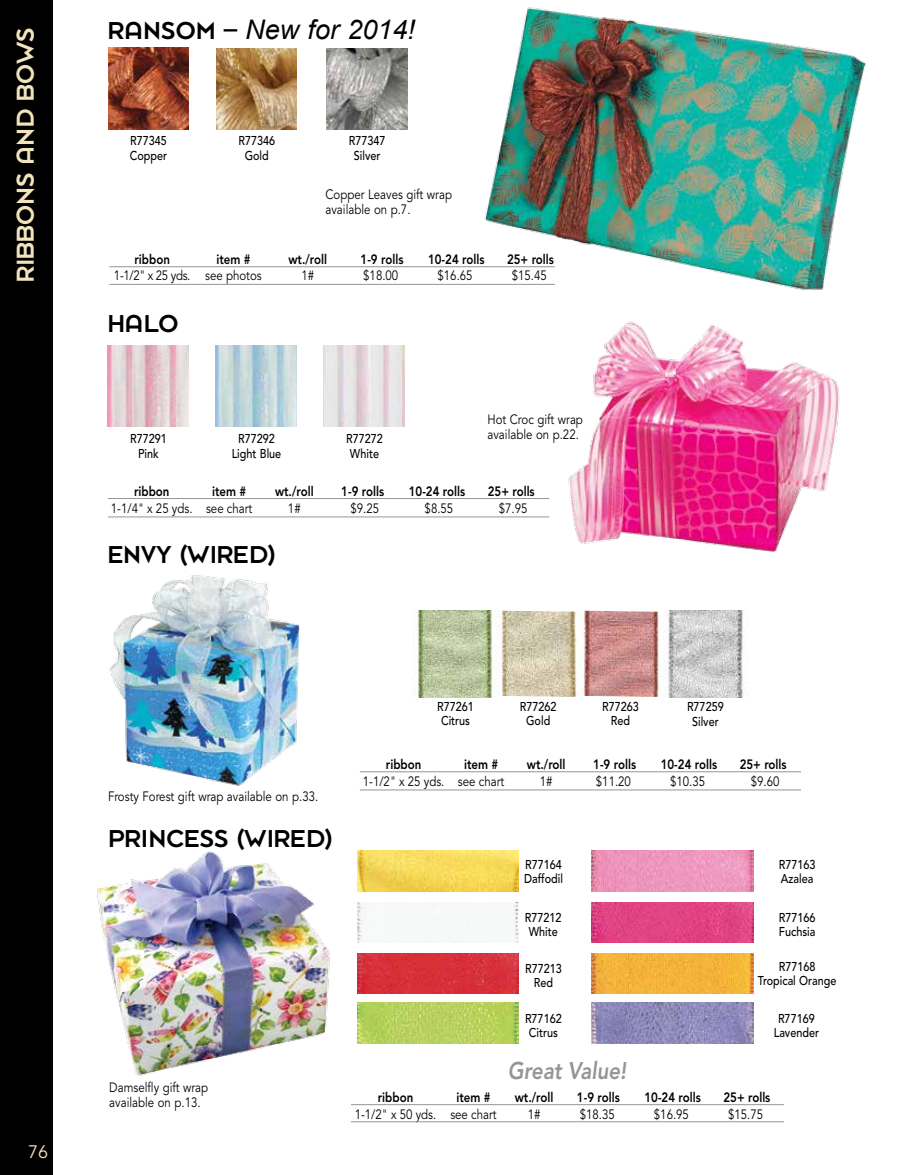
<style>
.page{position:relative;width:918px;height:1175px;background:#fff}
.page>*{position:absolute;margin:0;border:0;box-sizing:border-box;transform-origin:0 0}
.t1{font:27px "Dessau Pro";color:#000}
.t2{font:italic 27px "Arial";color:#000}
.t3{font:27px "Dessau Pro";color:#f1e3ba}
.t4{font:italic 800 24px "Avenir LT Std";color:#939598;scale:.85 1}
.t5{font:18px "Avenir LT Std";color:#f1e3ba}
.t6{font:13.5px/15.1px "Avenir LT Std";color:#000;scale:.85 1}
.t7{font:800 13.5px "Avenir LT Std";color:#000;scale:.85 1}
.t8{font:500 12.75px/14.2px "Avenir LT Std";color:#000;text-align:center;scale:.85 1}
.s1{font-family:"Dessau Pro";font-style:normal}
</style>
<div class="page">
<div style="left:0;top:0;width:53px;height:1174px;background:#000"></div>
<img style="left:477px;top:7px;width:390px;height:283px">
<hr style="left:360px;top:789px;width:441px;height:1px;background:#939598">
<hr style="left:360px;top:771px;width:441px;height:1px;background:#939598">
<img style="left:413px;top:610px;width:164px;height:87px">
<img style="left:579px;top:610px;width:164px;height:87px">
<img style="left:110px;top:575px;width:190px;height:211px">
<hr style="left:108px;top:516px;width:441px;height:1px;background:#939598">
<hr style="left:108px;top:498px;width:441px;height:1px;background:#939598">
<img style="left:108px;top:345px;width:81px;height:81px">
<img style="left:216px;top:345px;width:81px;height:81px">
<img style="left:324px;top:345px;width:81px;height:81px">
<img style="left:108px;top:48px;width:81px;height:81px">
<img style="left:327px;top:48px;width:81px;height:81px">
<img style="left:216px;top:48px;width:81px;height:81px">
<hr style="left:109px;top:284px;width:446px;height:1px;background:#939598">
<hr style="left:109px;top:266px;width:446px;height:1px;background:#939598">
<img style="left:357px;top:902px;width:162px;height:40px">
<img style="left:357px;top:953px;width:162px;height:40px">
<img style="left:97px;top:851px;width:233px;height:225px">
<img style="left:358px;top:1003px;width:160px;height:40px">
<img style="left:592px;top:850px;width:161px;height:41px">
<img style="left:592px;top:902px;width:162px;height:41px">
<img style="left:592px;top:953px;width:162px;height:40px">
<img style="left:592px;top:1003px;width:162px;height:40px">
<hr style="left:351px;top:1121px;width:433px;height:1px;background:#939598">
<hr style="left:351px;top:1104px;width:433px;height:1px;background:#939598">
<img style="left:357px;top:850px;width:162px;height:41px">
<img style="left:568px;top:321px;width:272px;height:231px">
<h1 class="t3" style="left:11px;top:282px;width:257px;rotate:-90deg">RIBBONS AND BOWS</h1>
<h3 class="t5" style="left:28px;top:1141px;width:22px">76</h3>
<h1 class="t2" style="left:108px;top:12px;width:308px"><span class="s1">RANSOM –</span> New for 2014!</h1>
<p class="t8" style="left:130px;top:134px;width:45px;text-align:left">R77345<br>Copper</p>
<p class="t8" style="left:349px;top:134px;width:45px">R77347<br>Silver</p>
<p class="t8" style="left:238px;top:134px;width:45px">R77346<br>Gold</p>
<p class="t6" style="left:326px;top:187px;width:150px">Copper Leaves gift wrap available on p.7.</p>
<p class="t7" style="left:134px;top:251px;width:43px">ribbon</p>
<p class="t7" style="left:216px;top:251px;width:42px">item #</p>
<p class="t7" style="left:288px;top:251px;width:47px">wt./roll</p>
<p class="t7" style="left:361px;top:251px;width:52px">1-9 rolls</p>
<p class="t7" style="left:428px;top:251px;width:68px">10-24 rolls</p>
<p class="t7" style="left:507px;top:251px;width:57px">25+ rolls</p>
<p class="t6" style="left:114px;top:269px;width:175px">1-1/2" x 25 yds. see photos</p>
<p class="t6" style="left:301px;top:269px;width:17px">1#</p>
<p class="t6" style="left:363px;top:269px;width:43px">$18.00</p>
<p class="t6" style="left:438px;top:269px;width:43px">$16.65</p>
<p class="t6" style="left:512px;top:269px;width:43px">$15.45</p>
<h1 class="t1" style="left:108px;top:310px;width:72px">HALO</h1>
<p class="t8" style="left:130px;top:432px;width:45px">R77291<br>Pink</p>
<p class="t8" style="left:232px;top:432px;width:60px">R77292<br>Light Blue</p>
<p class="t8" style="left:346px;top:432px;width:45px">R77272<br>White</p>
<p class="t6" style="left:488px;top:412px;width:114px">Hot Croc gift wrap available on p.22.</p>
<p class="t7" style="left:134px;top:483px;width:43px">ribbon</p>
<p class="t7" style="left:212px;top:483px;width:42px">item #</p>
<p class="t7" style="left:275px;top:483px;width:47px">wt./roll</p>
<p class="t7" style="left:341px;top:483px;width:52px">1-9 rolls</p>
<p class="t7" style="left:409px;top:483px;width:68px">10-24 rolls</p>
<p class="t7" style="left:488px;top:483px;width:57px">25+ rolls</p>
<p class="t6" style="left:111px;top:500px;width:168px">1-1/4" x 25 yds. see chart</p>
<p class="t6" style="left:288px;top:500px;width:17px">1#</p>
<p class="t6" style="left:350px;top:500px;width:35px">$9.25</p>
<p class="t6" style="left:425px;top:500px;width:35px">$8.55</p>
<p class="t6" style="left:499px;top:500px;width:35px">$7.95</p>
<h1 class="t1" style="left:108px;top:540px;width:169px">ENVY (WIRED)</h1>
<p class="t6" style="left:108px;top:789px;width:249px">Frosty Forest gift wrap available on p.33.</p>
<h1 class="t1" style="left:109px;top:823px;width:225px">PRINCESS (WIRED)</h1>
<p class="t6" style="left:109px;top:1080px;width:118px">Damselfly gift wrap available on p.13.</p>
<p class="t8" style="left:437px;top:700px;width:45px">R77261<br>Citrus</p>
<p class="t8" style="left:687px;top:700px;width:45px">R77259<br>Silver</p>
<p class="t8" style="left:520px;top:700px;width:45px">R77262<br>Gold</p>
<p class="t8" style="left:602px;top:700px;width:45px">R77263<br>Red</p>
<p class="t7" style="left:386px;top:756px;width:43px">ribbon</p>
<p class="t7" style="left:464px;top:756px;width:42px">item #</p>
<p class="t7" style="left:527px;top:756px;width:47px">wt./roll</p>
<p class="t7" style="left:593px;top:756px;width:52px">1-9 rolls</p>
<p class="t7" style="left:661px;top:756px;width:68px">10-24 rolls</p>
<p class="t7" style="left:740px;top:756px;width:57px">25+ rolls</p>
<p class="t6" style="left:363px;top:773px;width:168px">1-1/2" x 25 yds. see chart</p>
<p class="t6" style="left:540px;top:773px;width:17px">1#</p>
<p class="t6" style="left:596px;top:773px;width:43px">$11.20</p>
<p class="t6" style="left:670px;top:773px;width:43px">$10.35</p>
<p class="t6" style="left:751px;top:773px;width:35px">$9.60</p>
<p class="t8" style="left:524px;top:857px;width:47px;text-align:left">R77164<br>Daffodil</p>
<p class="t8" style="left:525px;top:910px;width:45px">R77212<br>White</p>
<p class="t8" style="left:525px;top:961px;width:45px">R77213<br>Red</p>
<p class="t8" style="left:525px;top:1011px;width:45px">R77162<br>Citrus</p>
<h2 class="t4" style="left:508px;top:1056px;width:141px">Great Value!</h2>
<p class="t8" style="left:779px;top:857px;width:45px;text-align:left">R77163<br>Azalea</p>
<p class="t8" style="left:779px;top:910px;width:45px;text-align:left">R77166<br>Fuchsia</p>
<p class="t8" style="left:758px;top:959px;width:94px">R77168<br>Tropical Orange</p>
<p class="t8" style="left:774px;top:1011px;width:55px">R77169<br>Lavender</p>
<p class="t7" style="left:378px;top:1089px;width:43px">ribbon</p>
<p class="t7" style="left:456px;top:1089px;width:42px">item #</p>
<p class="t7" style="left:515px;top:1089px;width:47px">wt./roll</p>
<p class="t7" style="left:577px;top:1089px;width:52px">1-9 rolls</p>
<p class="t7" style="left:644px;top:1089px;width:68px">10-24 rolls</p>
<p class="t7" style="left:723px;top:1089px;width:57px">25+ rolls</p>
<p class="t6" style="left:355px;top:1106px;width:168px">1-1/2" x 50 yds. see chart</p>
<p class="t6" style="left:528px;top:1106px;width:17px">1#</p>
<p class="t6" style="left:580px;top:1106px;width:43px">$18.35</p>
<p class="t6" style="left:654px;top:1106px;width:43px">$16.95</p>
<p class="t6" style="left:728px;top:1106px;width:43px">$15.75</p>
</div>
